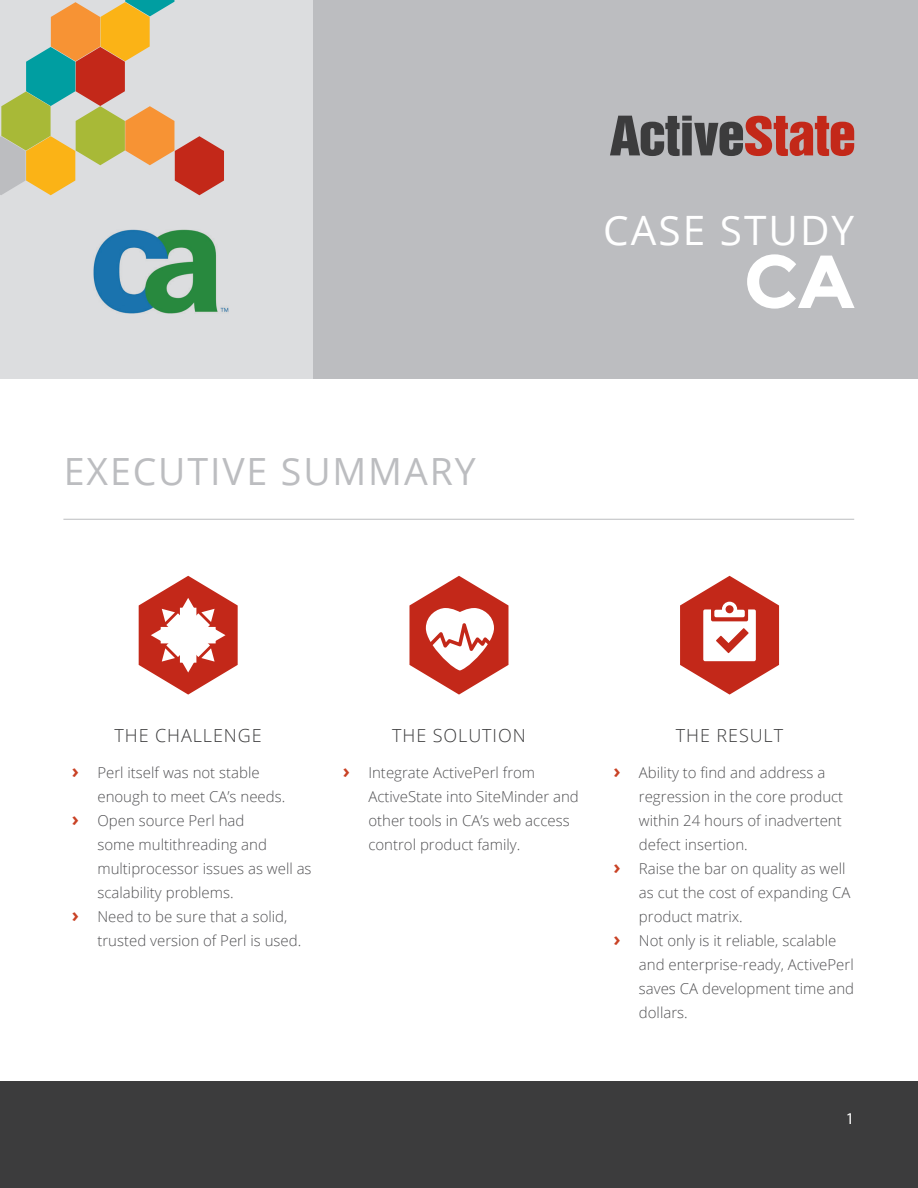
<style>
.page{position:relative;width:918px;height:1188px;background:#fff}
.page>*{position:absolute;margin:0;border:0;box-sizing:border-box;transform-origin:0 0}
.heading_three{font:700 75px "Montserrat";color:#fff}
.case_study_-_right_j{font:40.5px "Open Sans";letter-spacing:.05em;color:#fff}
.heading_three-2{font:37.5px "Open Sans";letter-spacing:.05em;color:#bcbdc0}
.heading_four{font:300 18px "Open Sans";letter-spacing:.05em;color:#3c3c3d}
.t1{font:16.5px "Myriad Pro";color:#fff}
.t2{font:300 15px/24px "Open Sans";color:#535355}
.s1{font-weight:700;font-size:19.5px;color:#c94225}
</style>
<div class="page">
<div style="left:0;top:1082px;width:918px;height:106px;background:#3c3c3d"></div>
<div style="left:0;top:0;width:315px;height:379px;background:#dcdddf"></div>
<div style="left:313px;top:0;width:605px;height:379px;background:#bcbdc0"></div>
<svg style="left:680px;top:576px;width:99px;height:119px"></svg>
<svg style="left:139px;top:576px;width:99px;height:119px"></svg>
<div style="left:178px;top:625px;width:21px;height:21px;background:#fff;border-radius:50%"></div>
<div style="left:168px;top:631px;width:40px;height:9px;background:#fff"></div>
<svg style="left:409px;top:576px;width:99px;height:119px"></svg>
<svg style="left:0;top:0;width:224px;height:195px"></svg>
<svg style="left:610px;top:116px;width:244px;height:40px"></svg>
<hr style="left:63px;top:519px;width:791px;height:1px;background:#bcbdc0">
<img style="left:93px;top:229px;width:136px;height:85px">
<p class="heading_three-2" style="left:64px;top:446px;width:413px">EXECUTIVE SUMMARY</p>
<p class="case_study_-_right_j" style="left:603px;top:203px;width:253px">CASE STUDY</p>
<p class="heading_three" style="left:744px;top:237px;width:112px">CA</p>
<p class="heading_four" style="left:115px;top:723px;width:149px">THE CHALLENGE</p>
<p class="t2" style="left:97px;top:760px;width:189px;text-indent:-26px"><span class="s1">›</span> Perl itself was not stable enough to meet CA’s needs.</p>
<p class="t2" style="left:97px;top:808px;width:216px;text-indent:-26px"><span class="s1">›</span> Open source Perl had<br>some multithreading and multiprocessor issues as well as scalability problems.</p>
<p class="t2" style="left:97px;top:904px;width:205px;text-indent:-26px"><span class="s1">›</span> Need to be sure that a solid, trusted version of Perl is used.</p>
<p class="heading_four" style="left:392px;top:723px;width:135px">THE SOLUTION</p>
<p class="t2" style="left:368px;top:760px;width:212px;text-indent:-26px"><span class="s1">›</span> Integrate ActivePerl from<br>ActiveState into SiteMinder and other tools in CA’s web access control product family.</p>
<p class="heading_four" style="left:676px;top:723px;width:109px">THE RESULT</p>
<p class="t2" style="left:639px;top:760px;width:206px;text-indent:-26px"><span class="s1">›</span> Ability to find and address a regression in the core product within 24 hours of inadvertent defect insertion.</p>
<p class="t2" style="left:639px;top:856px;width:213px;text-indent:-26px"><span class="s1">›</span> Raise the bar on quality as well as cut the cost of expanding CA product matrix.</p>
<p class="t2" style="left:639px;top:928px;width:217px;text-indent:-26px"><span class="s1">›</span> Not only is it reliable, scalable and enterprise-ready, ActivePerl saves CA development time and dollars.</p>
<p class="t1" style="left:846px;top:1109px;width:10px">1</p>
</div>
